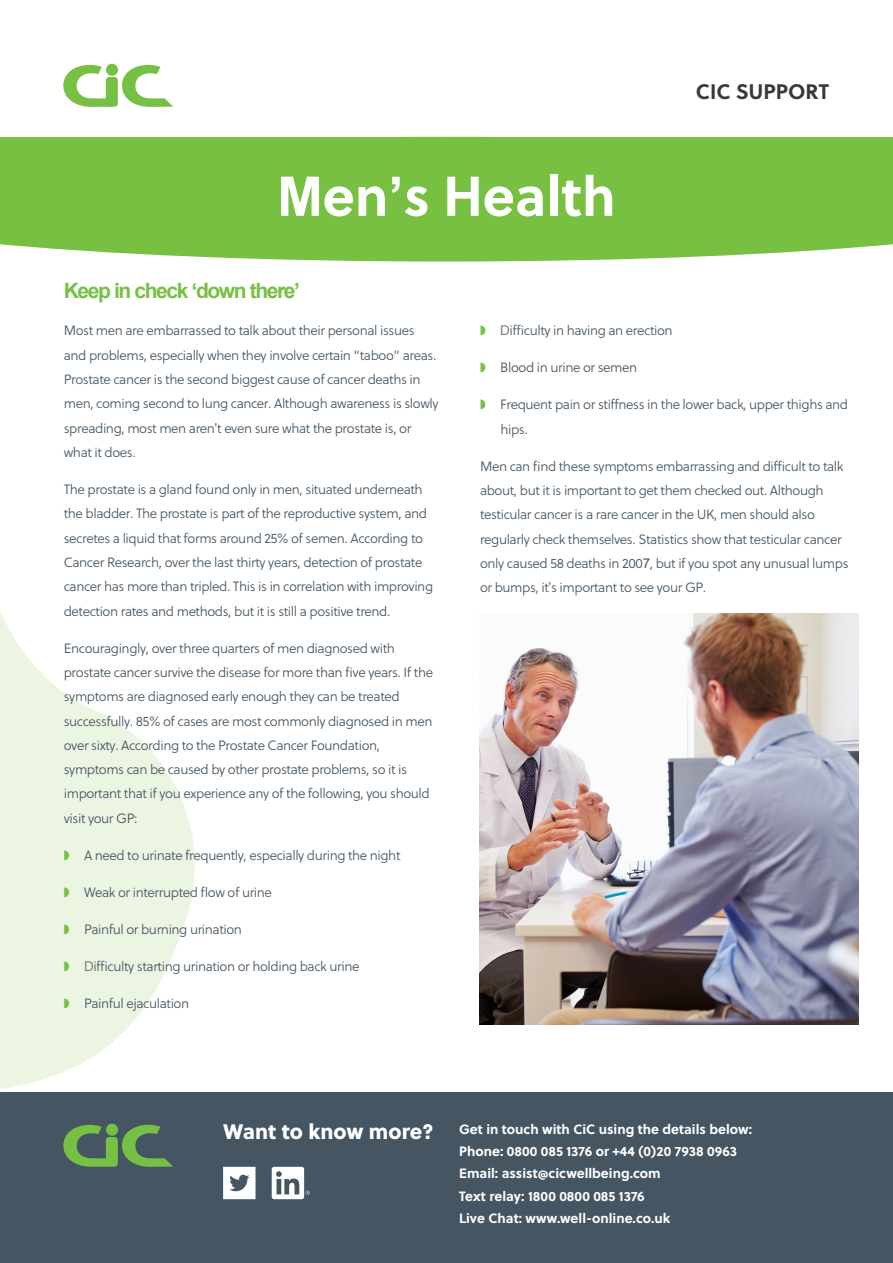
<style>
.page{position:relative;width:893px;height:1263px;background:#fff}
.page>*{position:absolute;margin:0;border:0;box-sizing:border-box;transform-origin:0 0}
.t1{font:700 54.75px "Soleil";color:#fff}
.t2{font:700 21px "Arial";letter-spacing:-.065em;color:#76c043}
.t3{font:21px "Soleil Xb";color:#fff}
.t4{font:700 21px "Soleil";color:#36393c}
.t5{font:13.5px/24.3px "Soleil Lt";letter-spacing:-.03em;color:#445562}
.t6{font:700 13.5px/22.2px "Soleil";color:#fff}
.s1{font-family:"Arial"}
.s2{color:#78c042}
.s3{font-family:"Arial";color:#817f7d}
</style>
<div class="page">
<svg style="left:64px;top:65px;width:46px;height:42px"></svg>
<svg style="left:122px;top:65px;width:51px;height:42px"></svg>
<div style="left:106px;top:64px;width:12px;height:12px;background:#76c043;border-radius:50%"></div>
<div style="left:106px;top:77px;width:12px;height:30px;background:#76c043;border-radius:3px"></div>
<svg style="left:0;top:611px;width:212px;height:482px;fill:#ecf5e2"></svg>
<div style="left:0;top:1093px;width:893px;height:170px;background:#455562"></div>
<svg style="left:64px;top:1125px;width:48px;height:42px"></svg>
<svg style="left:122px;top:1125px;width:51px;height:42px"></svg>
<div style="left:106px;top:1124px;width:12px;height:12px;background:#76c043;border-radius:50%"></div>
<div style="left:106px;top:1137px;width:12px;height:29px;background:#76c043;border-radius:3px"></div>
<svg style="left:223px;top:1167px;width:32px;height:32px"></svg>
<svg style="left:272px;top:1167px;width:38px;height:32px"></svg>
<div style="left:0;top:137px;width:893px;height:124px;background:#78c042"></div>
<img style="left:479px;top:613px;width:379px;height:412px">
<h1 class="t1" style="left:277px;top:154px;width:340px"><span class="s1">M</span>en<span class="s1">’</span>s <span class="s1">H</span>ealth</h1>
<h2 class="t4" style="left:696px;top:76px;width:135px">CIC SUPPORT</h2>
<h2 class="t2" style="left:64px;top:281px;width:238px">Keep in check ‘down there’</h2>
<p class="t5" style="left:64px;top:318px;width:376px">Most men are embarrassed to talk about their personal issues and problems, especially when they involve certain “taboo” areas.<br>Prostate cancer is the second biggest cause of cancer deaths in men, coming second to lung cancer. Although awareness is slowly spreading, most men aren<span class="s1">’</span>t even sure what the prostate is, or what it does.</p>
<p class="t5" style="left:64px;top:477px;width:371px">The prostate is a gland found only in men, situated underneath the bladder. The prostate is part of the reproductive system, and secretes a liquid that forms around 25% of semen. According to Cancer Research, over the last thirty years, detection of prostate cancer has more than tripled. This is in correlation with improving detection rates and methods, but it is still a positive trend.</p>
<p class="t5" style="left:64px;top:636px;width:371px">Encouragingly, over three quarters of men diagnosed with prostate cancer survive the disease for more than five years. If the symptoms are diagnosed early enough they can be treated successfully. 85% of cases are most commonly diagnosed in men over sixty. According to the Prostate Cancer Foundation, symptoms can be caused by other prostate problems, so it is important that if you experience any of the following, you should visit your GP:</p>
<p class="t5" style="left:64px;top:843px;width:338px"><span class="s2">◗</span> A need to urinate frequently, especially during the night</p>
<p class="t5" style="left:64px;top:880px;width:210px"><span class="s2">◗</span> Weak or interrupted flow of urine</p>
<p class="t5" style="left:64px;top:917px;width:180px"><span class="s2">◗</span> Painful or burning urination</p>
<p class="t5" style="left:64px;top:954px;width:297px"><span class="s2">◗</span> <span class="s3">D</span>ifficulty starting urination or holding back urine</p>
<p class="t5" style="left:64px;top:991px;width:127px"><span class="s2">◗</span> Painful ejaculation</p>
<p class="t5" style="left:480px;top:318px;width:194px"><span class="s2">◗</span> <span class="s3">D</span>ifficulty in having an erection</p>
<p class="t5" style="left:480px;top:355px;width:159px"><span class="s2">◗</span> Blood in urine or semen</p>
<p class="t5" style="left:500px;top:392px;width:349px;text-indent:-20px"><span class="s2">◗</span> Frequent pain or stiffness in the lower back, upper thighs and hips.</p>
<p class="t5" style="left:480px;top:454px;width:370px">Men can find these symptoms embarrassing and difficult to talk about, but it is important to get them checked out. Although testicular cancer is a rare cancer in the UK, men should also regularly check themselves. Statistics show that testicular cancer only caused 58 deaths in 200<span class="s1">7</span>, but if you spot any unusual lumps or bumps, it<span class="s1">’</span>s important to see your GP.</p>
<h2 class="t3" style="left:223px;top:1115px;width:212px">Want to know more?</h2>
<p class="t6" style="left:459px;top:1117px;width:294px">Get in touch with CiC using the details below:<br>Phone: 0800 085 1376 or +44 (0)20 7938 0963<br>Email: assist@cicwellbeing.com<br>Text relay: 1800 0800 085 1376<br>Live Chat: www.well-online.co.uk</p>
</div>
